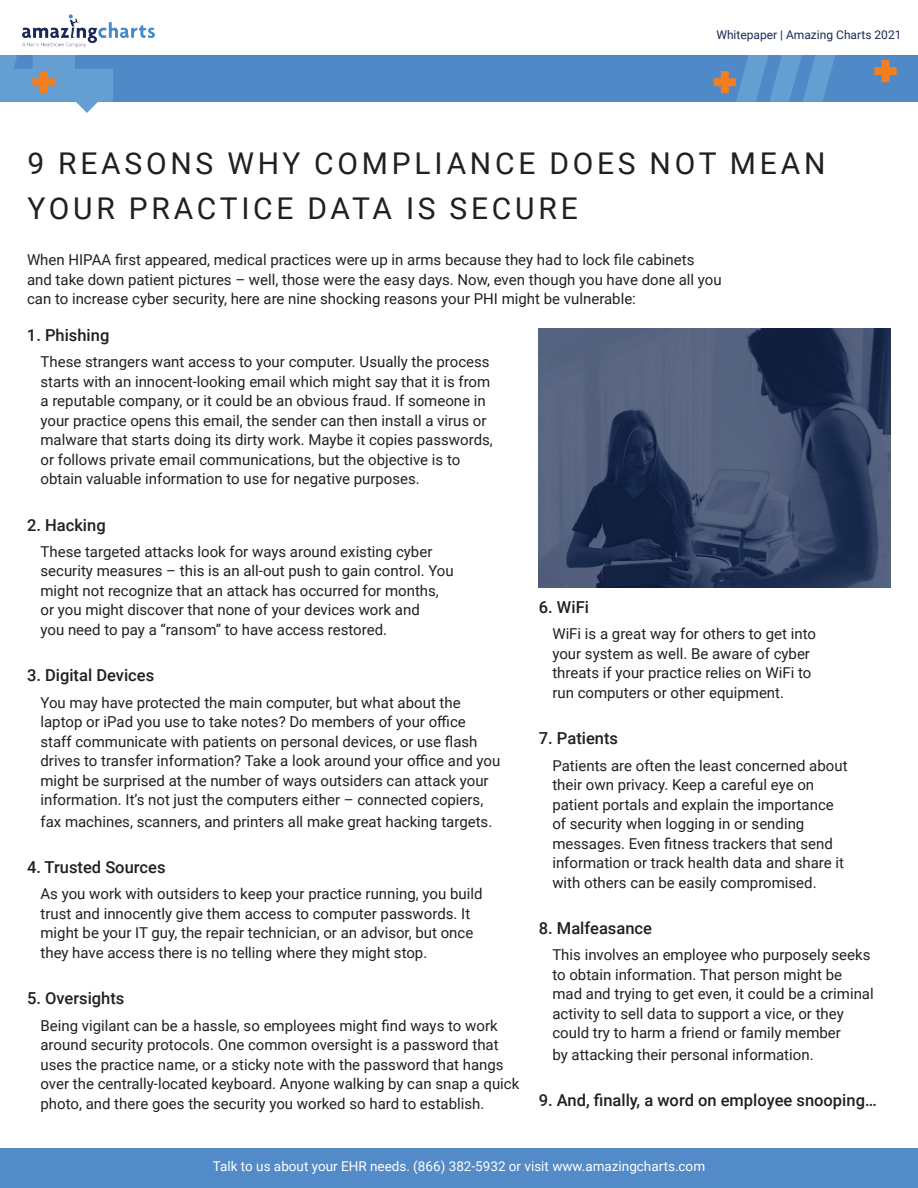
<style>
.page{position:relative;width:918px;height:1188px;background:#fff}
.page>*{position:absolute;margin:0;border:0;box-sizing:border-box;transform-origin:0 0}
.t1{font:30px/45px "Roboto";letter-spacing:.125em;color:#231f20}
.t2{font:500 16.5px "Roboto";color:#231f20}
.t3{font:15px/19.5px "Roboto";color:#231f20}
.t4{font:13.5px "Roboto";color:#fff}
.t5{font:12px "Roboto";color:#1d2958}
</style>
<div class="page">
<div style="left:0;top:0;width:918px;height:102px;background:#5089c7"></div>
<svg style="left:0;top:54px;width:113px;height:59px"></svg>
<svg style="left:714px;top:54px;width:139px;height:48px"></svg>
<svg style="left:874px;top:60px;width:23px;height:22px"></svg>
<div style="left:0;top:0;width:918px;height:54px;background:#fff"></div>
<img style="left:22px;top:14px;width:133px;height:34px">
<div style="left:0;top:1148px;width:918px;height:40px;background:#538ac8"></div>
<img style="left:539px;top:328px;width:352px;height:259px">
<p class="t5" style="left:716px;top:26px;width:187px">Whitepaper | Amazing Charts 2021</p>
<h1 class="t1" style="left:28px;top:139px;width:799px">9 REASONS WHY COMPLIANCE DOES NOT MEAN<br>YOUR PRACTICE DATA IS SECURE</h1>
<p class="t3" style="left:27px;top:250px;width:696px">When HIPAA first appeared, medical practices were up in arms because they had to lock file cabinets and take down patient pictures – well, those were the easy days. Now, even though you have done all you can to increase cyber security, here are nine shocking reasons your PHI might be vulnerable:</p>
<p class="t2" style="left:27px;top:323px;width:84px">1. Phishing</p>
<p class="t3" style="left:40px;top:351px;width:454px">These strangers want access to your computer. Usually the process starts with an innocent-looking email which might say that it is from a reputable company, or it could be an obvious fraud. If someone in your practice opens this email, the sender can then install a virus or malware that starts doing its dirty work. Maybe it copies passwords, or follows private email communications, but the objective is to obtain valuable information to use for negative purposes.</p>
<p class="t2" style="left:27px;top:513px;width:80px">2. Hacking</p>
<p class="t3" style="left:40px;top:541px;width:415px">These targeted attacks look for ways around existing cyber security measures – this is an all-out push to gain control. You might not recognize that an attack has occurred for months, or you might discover that none of your devices work and<br>you need to pay a “ransom” to have access restored.</p>
<p class="t2" style="left:27px;top:664px;width:129px">3. Digital Devices</p>
<p class="t3" style="left:40px;top:692px;width:461px">You may have protected the main computer, but what about the laptop or iPad you use to take notes? Do members of your office staff communicate with patients on personal devices, or use flash drives to transfer information? Take a look around your office and you might be surprised at the number of ways outsiders can attack your information. It’s not just the computers either – connected copiers,</p>
<p class="t3" style="left:40px;top:811px;width:453px">fax machines, scanners, and printers all make great hacking targets.</p>
<p class="t2" style="left:27px;top:856px;width:140px">4. Trusted Sources</p>
<p class="t3" style="left:40px;top:884px;width:443px">As you work with outsiders to keep your practice running, you build trust and innocently give them access to computer passwords. It might be your IT guy, the repair technician, or an advisor, but once they have access there is no telling where they might stop.</p>
<p class="t2" style="left:27px;top:987px;width:99px">5. Oversights</p>
<p class="t3" style="left:40px;top:1015px;width:480px">Being vigilant can be a hassle, so employees might find ways to work around security protocols. One common oversight is a password that uses the practice name, or a sticky note with the password that hangs over the centrally-located keyboard. Anyone walking by can snap a quick photo, and there goes the security you worked so hard to establish.</p>
<p class="t2" style="left:539px;top:596px;width:52px">6. WiFi</p>
<p class="t3" style="left:552px;top:624px;width:265px">WiFi is a great way for others to get into your system as well. Be aware of cyber threats if your practice relies on WiFi to run computers or other equipment.</p>
<p class="t2" style="left:539px;top:727px;width:81px">7. Patients</p>
<p class="t3" style="left:552px;top:755px;width:297px">Patients are often the least concerned about their own privacy. Keep a careful eye on patient portals and explain the importance of security when logging in or sending messages. Even fitness trackers that send information or track health data and share it with others can be easily compromised.</p>
<p class="t2" style="left:539px;top:917px;width:115px">8. Malfeasance</p>
<p class="t3" style="left:552px;top:945px;width:323px">This involves an employee who purposely seeks to obtain information. That person might be mad and trying to get even, it could be a criminal activity to sell data to support a vice, or they could try to harm a friend or family member</p>
<p class="t3" style="left:552px;top:1044px;width:263px">by attacking their personal information.</p>
<p class="t2" style="left:539px;top:1089px;width:339px">9. And, finally, a word on employee snooping…</p>
<p class="t4" style="left:213px;top:1156px;width:494px">Talk to us about your EHR needs. (866) 382-5932 or visit www.amazingcharts.com</p>
</div>
